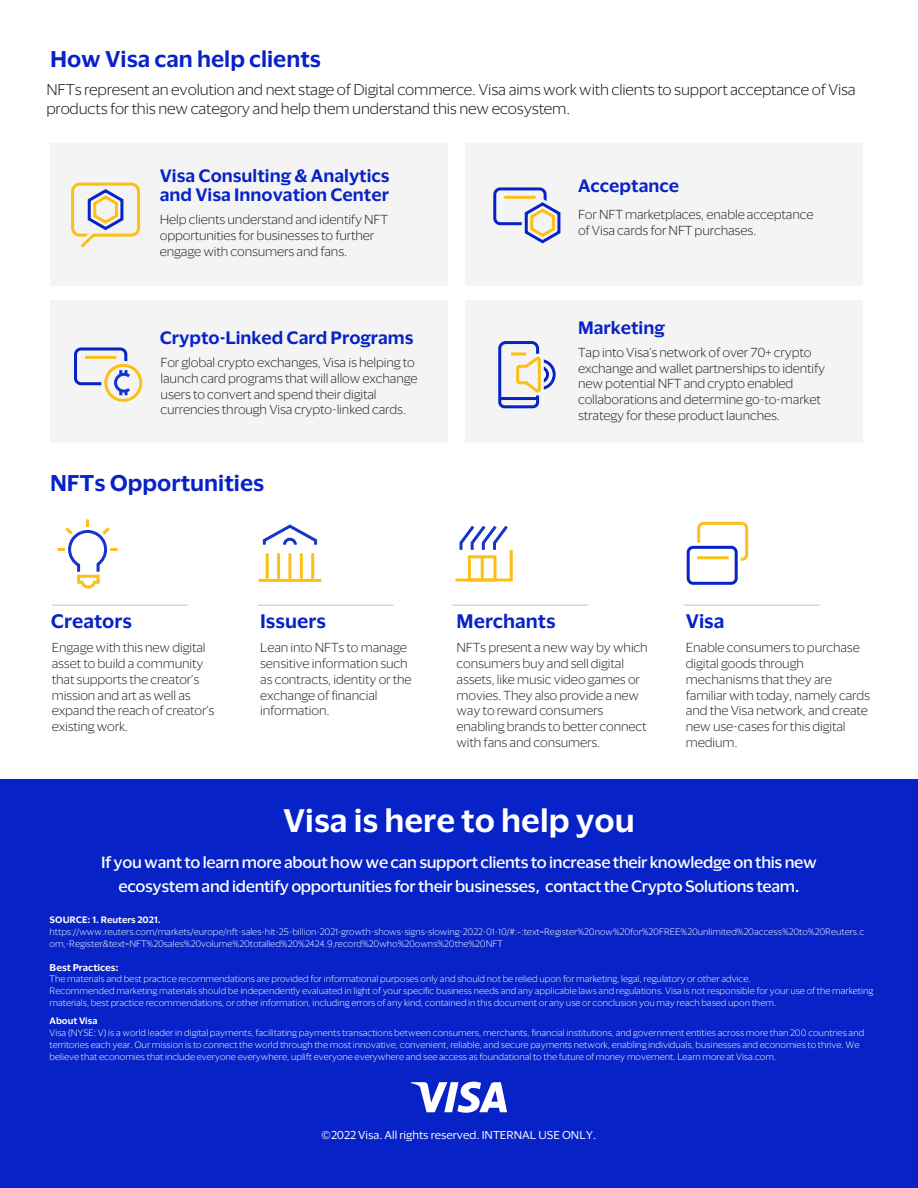
<style>
.page{position:relative;width:918px;height:1188px;background:#fff}
.page>*{position:absolute;margin:0;border:0;box-sizing:border-box;transform-origin:0 0}
.t1{font:600 30px "Visa Dialect";color:#fff}
.t2{font:600 21px "Visa Dialect";color:#0722c6}
.t3{font:600 18px "Visa Dialect";color:#0722c6}
.t4{font:600 16.5px/19.8px "Visa Dialect";color:#0722c6}
.t5{font:500 15px/24.6px "Visa Dialect";letter-spacing:-.02em;color:#fff;text-align:center}
.t6{font:300 14.25px/19.5px "Visa Dialect";letter-spacing:-.01em;color:#0c0c0c}
.t7{font:300 12px/15.8px "Visa Dialect";letter-spacing:-.01em;color:#231f20}
.t8{font:10.5px "Visa Dialect";color:#fff}
.t9{font:600 9px "Visa Dialect";color:#fff}
.t10{font:300 8.55px/12px "Visa Dialect";color:#fff}
.t11{font:600 8.55px "Visa Dialect";color:#fff}
</style>
<div class="page">
<div style="left:50px;top:143px;width:398px;height:143px;background:#f4f4f4"></div>
<div style="left:465px;top:143px;width:397px;height:143px;background:#f4f4f4"></div>
<div style="left:50px;top:300px;width:398px;height:143px;background:#f4f4f4"></div>
<div style="left:465px;top:300px;width:397px;height:143px;background:#f4f4f4"></div>
<div style="left:0;top:780px;width:918px;height:408px;background:#0722c6"></div>
<svg style="left:411px;top:1082px;width:96px;height:31px"></svg>
<hr style="left:52px;top:605px;width:136px;height:1px;background:#c1bfc0">
<hr style="left:452px;top:605px;width:136px;height:1px;background:#c1bfc0">
<hr style="left:257px;top:605px;width:136px;height:1px;background:#c1bfc0">
<hr style="left:684px;top:605px;width:136px;height:1px;background:#c1bfc0">
<div style="left:71px;top:183px;width:69px;height:54px;border:3px solid #fcc015;border-radius:7px"></div>
<svg style="left:76px;top:189px;width:49px;height:59px"></svg>
<hr style="left:504px;top:196px;width:32px;height:3px;background:#fcc015">
<div style="left:493px;top:187px;width:54px;height:38px;border:3px solid #0722c6;border-radius:5px"></div>
<svg style="left:517px;top:192px;width:44px;height:52px"></svg>
<svg style="left:58px;top:519px;width:60px;height:70px"></svg>
<hr style="left:259px;top:579px;width:62px;height:3px;background:#fcc015">
<hr style="left:277px;top:553px;width:3px;height:26px;background:#fcc015">
<hr style="left:288px;top:553px;width:3px;height:26px;background:#fcc015">
<hr style="left:300px;top:553px;width:3px;height:26px;background:#fcc015">
<hr style="left:266px;top:553px;width:3px;height:26px;background:#fcc015">
<hr style="left:311px;top:553px;width:3px;height:26px;background:#fcc015">
<svg style="left:262px;top:524px;width:56px;height:21px"></svg>
<svg style="left:455px;top:525px;width:58px;height:57px"></svg>
<div style="left:697px;top:522px;width:51px;height:39px;border:3px solid #fcc015;border-radius:5px"></div>
<div style="left:688px;top:547px;width:48px;height:36px;background:#fff;border-radius:5px"></div>
<div style="left:684px;top:543px;width:57px;height:45px;border:9px solid #fff;border-radius:5px"></div>
<hr style="left:697px;top:556px;width:32px;height:3px;background:#fcc015">
<div style="left:687px;top:546px;width:51px;height:39px;border:3px solid #0722c6;border-radius:5px"></div>
<hr style="left:85px;top:356px;width:31px;height:3px;background:#fcc015">
<div style="left:74px;top:347px;width:53px;height:38px;border:3px solid #0722c6;border-radius:5px"></div>
<div style="left:106px;top:365px;width:35px;height:35px;background:#f4f4f4;border-radius:50%"></div>
<div style="left:101px;top:361px;width:44px;height:44px;border:9px solid #f4f4f4;border-radius:50%"></div>
<svg style="left:113px;top:370px;width:20px;height:25px"></svg>
<div style="left:104px;top:364px;width:38px;height:38px;border:3px solid #fcc015;border-radius:50%"></div>
<svg style="left:498px;top:341px;width:58px;height:68px"></svg>
<h2 class="t2" style="left:50px;top:43px;width:273px">How Visa can help clients</h2>
<h3 class="t6" style="left:46px;top:79px;width:811px">NFTs represent an evolution and next stage of Digital commerce. Visa aims work with clients to support acceptance of Visa products for this new category and help them understand this new ecosystem.</h3>
<h3 class="t4" style="left:160px;top:164px;width:231px">Visa Consulting &amp; Analytics and Visa Innovation Center</h3>
<h3 class="t7" style="left:160px;top:211px;width:230px">Help clients understand and identify NFT opportunities for businesses to further engage with consumers and fans.</h3>
<h3 class="t4" style="left:160px;top:326px;width:255px">Crypto-Linked Card Programs</h3>
<h3 class="t7" style="left:161px;top:354px;width:259px">For global crypto exchanges, Visa is helping to launch card programs that will allow exchange users to convert and spend their digital currencies through Visa crypto-linked cards.</h3>
<h2 class="t2" style="left:50px;top:467px;width:216px">NFTs Opportunities</h2>
<h3 class="t4" style="left:578px;top:174px;width:103px">Acceptance</h3>
<h3 class="t7" style="left:578px;top:206px;width:237px">For NFT marketplaces, enable acceptance of Visa cards for NFT purchases.</h3>
<h3 class="t4" style="left:578px;top:316px;width:88px">Marketing</h3>
<h3 class="t7" style="left:578px;top:344px;width:249px">Tap into Visa’s network of over 70+ crypto exchange and wallet partnerships to identify new potential NFT and crypto enabled collaborations and determine go-to-market strategy for these product launches.</h3>
<h3 class="t3" style="left:51px;top:607px;width:82px">Creators</h3>
<h3 class="t7" style="left:52px;top:639px;width:164px">Engage with this new digital asset to build a community that supports the creator’s mission and art as well as expand the reach of creator’s existing work.</h3>
<h3 class="t3" style="left:260px;top:607px;width:67px">Issuers</h3>
<h3 class="t7" style="left:260px;top:639px;width:153px">Lean into NFTs to manage sensitive information such as contracts, identity or the exchange of financial information.</h3>
<h3 class="t3" style="left:457px;top:607px;width:101px">Merchants</h3>
<h3 class="t7" style="left:457px;top:639px;width:193px">NFTs present a new way by which consumers buy and sell digital assets, like music video games or movies. They also provide a new way to reward consumers enabling brands to better connect with fans and consumers.</h3>
<h3 class="t3" style="left:686px;top:607px;width:40px">Visa</h3>
<h3 class="t7" style="left:686px;top:639px;width:186px">Enable consumers to purchase digital goods through mechanisms that they are familiar with today, namely cards and the Visa network, and create new use-cases for this digital medium.</h3>
<h1 class="t1" style="left:283px;top:797px;width:353px">Visa is here to help you</h1>
<h3 class="t5" style="left:101px;top:849px;width:717px">If you want to learn more about how we can support clients to increase their knowledge on this new ecosystem and identify opportunities for their businesses, contact the Crypto Solutions team.</h3>
<p class="t11" style="left:50px;top:913px;width:113px">SOURCE: 1. Reuters 2021.</p>
<p class="t10" style="left:50px;top:926px;width:816px">https://www.reuters.com/markets/europe/nft-sales-hit-25-billion-2021-growth-shows-signs-slowing-2022-01-10/#:~:text=Register%20now%20for%20FREE%20unlimited%20access%20to%20Reuters.c om,-Register&amp;text=NFT%20sales%20volume%20totalled%20%2424.9,record%20who%20owns%20the%20NFT</p>
<p class="t9" style="left:50px;top:961px;width:71px">Best Practices:</p>
<p class="t10" style="left:50px;top:972px;width:825px">The materials and best practice recommendations are provided for informational purposes only and should not be relied upon for marketing, legal, regulatory or other advice.<br>Recommended marketing materials should be independently evaluated in light of your specific business needs and any applicable laws and regulations. Visa is not responsible for your use of the marketing materials, best practice recommendations, or other information, including errors of any kind, contained in this document or any use or conclusion you may reach based upon them.</p>
<p class="t11" style="left:50px;top:1014px;width:49px">About Visa</p>
<p class="t10" style="left:50px;top:1027px;width:816px">Visa (NYSE: V) is a world leader in digital payments, facilitating payments transactions between consumers, merchants, financial institutions, and government entities across more than 200 countries and territories each year. Our mission is to connect the world through the most innovative, convenient, reliable, and secure payments network, enabling individuals, businesses and economies to thrive. We believe that economies that include everyone everywhere, uplift everyone everywhere and see access as foundational to the future of money movement. Learn more at Visa.com.</p>
<p class="t8" style="left:322px;top:1127px;width:276px">©2022 Visa. All rights reserved. INTERNAL USE ONLY.</p>
</div>
